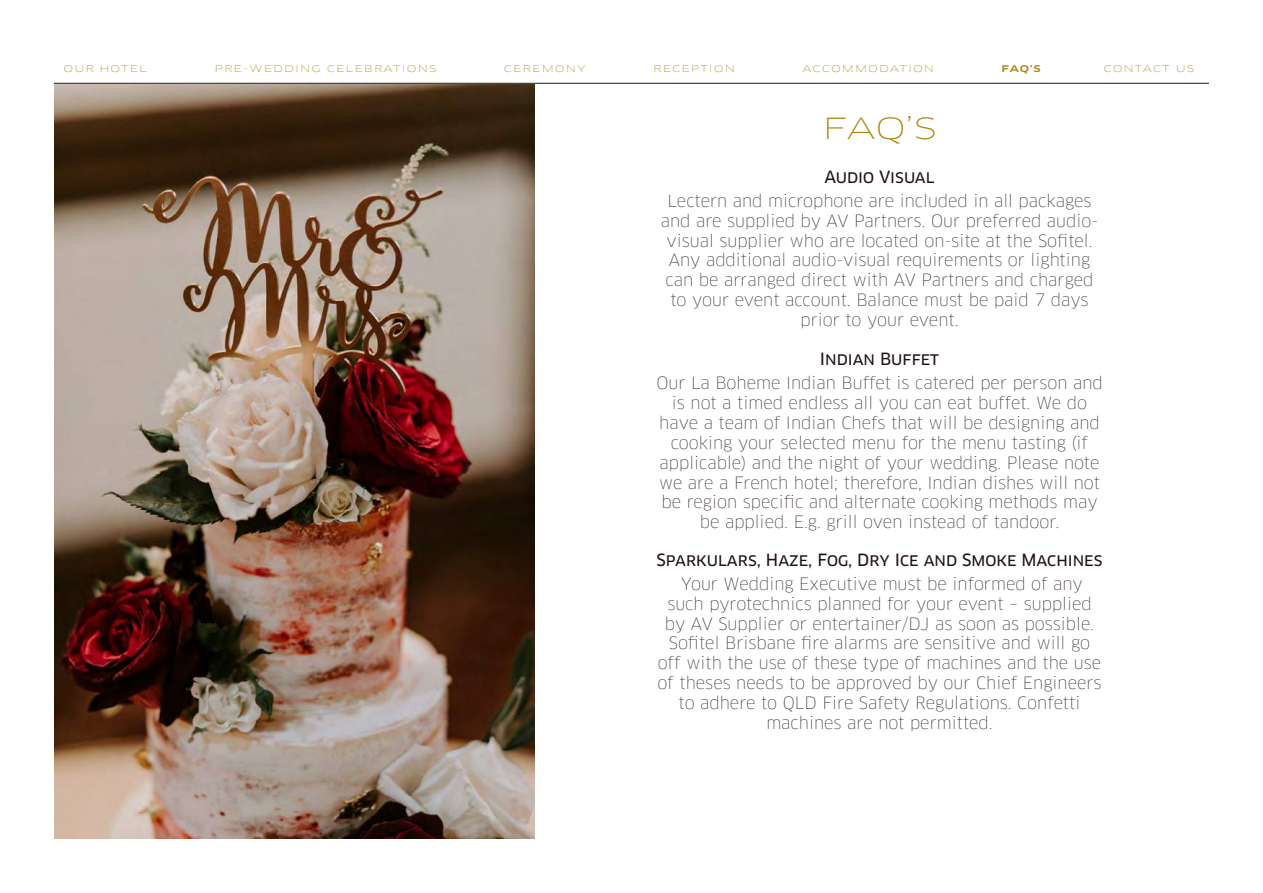
<style>
.page{position:relative;width:1263px;height:893px;background:#fff}
.page>*{position:absolute;margin:0;border:0;box-sizing:border-box;transform-origin:0 0}
.t1{font:100 28.5px "Clan OT Extd";color:#ac8610}
.t2{font:100 16.5px/19.8px "Clan OT";color:#211214;text-align:center}
.t3{font:16.5px "Clan OT News";color:#211214}
.t4{font:100 9px "Clan OT Extd";letter-spacing:.11em;color:#ac8610}
.t5{font:500 9px "Clan OT Extd";color:#ac8610}
</style>
<div class="page">
<img style="left:54px;top:84px;width:480px;height:755px">
<hr style="left:54px;top:83px;width:1155px;height:1px;background:#211214">
<p class="t4" style="left:64px;top:63px;width:85px">OUR HOTEL</p>
<p class="t4" style="left:215px;top:63px;width:223px">PRE-WEDDING CELEBRATIONS</p>
<p class="t4" style="left:504px;top:63px;width:83px">CEREMONY</p>
<p class="t4" style="left:653px;top:63px;width:83px">RECEPTION</p>
<p class="t4" style="left:802px;top:63px;width:133px">ACCOMMODATION</p>
<p class="t5" style="left:1002px;top:63px;width:41px">FAQ’S</p>
<p class="t4" style="left:1103px;top:63px;width:92px">CONTACT US</p>
<h1 class="t1" style="left:822px;top:111px;width:116px">FAQ’S</h1>
<p class="t3" style="left:824px;top:167px;width:112px">Audio Visual</p>
<p class="t2" style="left:661px;top:191px;width:439px">Lectern and microphone are included in all packages and are supplied by AV Partners. Our preferred audio&shy;visual supplier who are located on-site at the Sofitel.<br>Any additional audio-visual requirements or lighting can be arranged direct with AV Partners and charged to your event account. Balance must be paid 7 days prior to your event.</p>
<p class="t3" style="left:820px;top:350px;width:121px">Indian Buffet</p>
<p class="t2" style="left:656px;top:373px;width:448px">Our La Boheme Indian Buffet is catered per person and is not a timed endless all you can eat buffet. We do have a team of Indian Chefs that will be designing and cooking your selected menu for the menu tasting (if applicable) and the night of your wedding. Please note we are a French hotel; therefore, Indian dishes will not be region specific and alternate cooking methods may be applied. E.g. grill oven instead of tandoor.</p>
<p class="t3" style="left:656px;top:550px;width:448px">Sparkulars, Haze, Fog, Dry Ice and Smoke Machines</p>
<p class="t2" style="left:657px;top:574px;width:446px">Your Wedding Executive must be informed of any<br>such pyrotechnics planned for your event – supplied by AV Supplier or entertainer/DJ as soon as possible.<br>Sofitel Brisbane fire alarms are sensitive and will go off with the use of these type of machines and the use of theses needs to be approved by our Chief Engineers to adhere to QLD Fire Safety Regulations. Confetti machines are not permitted.</p>
</div>
